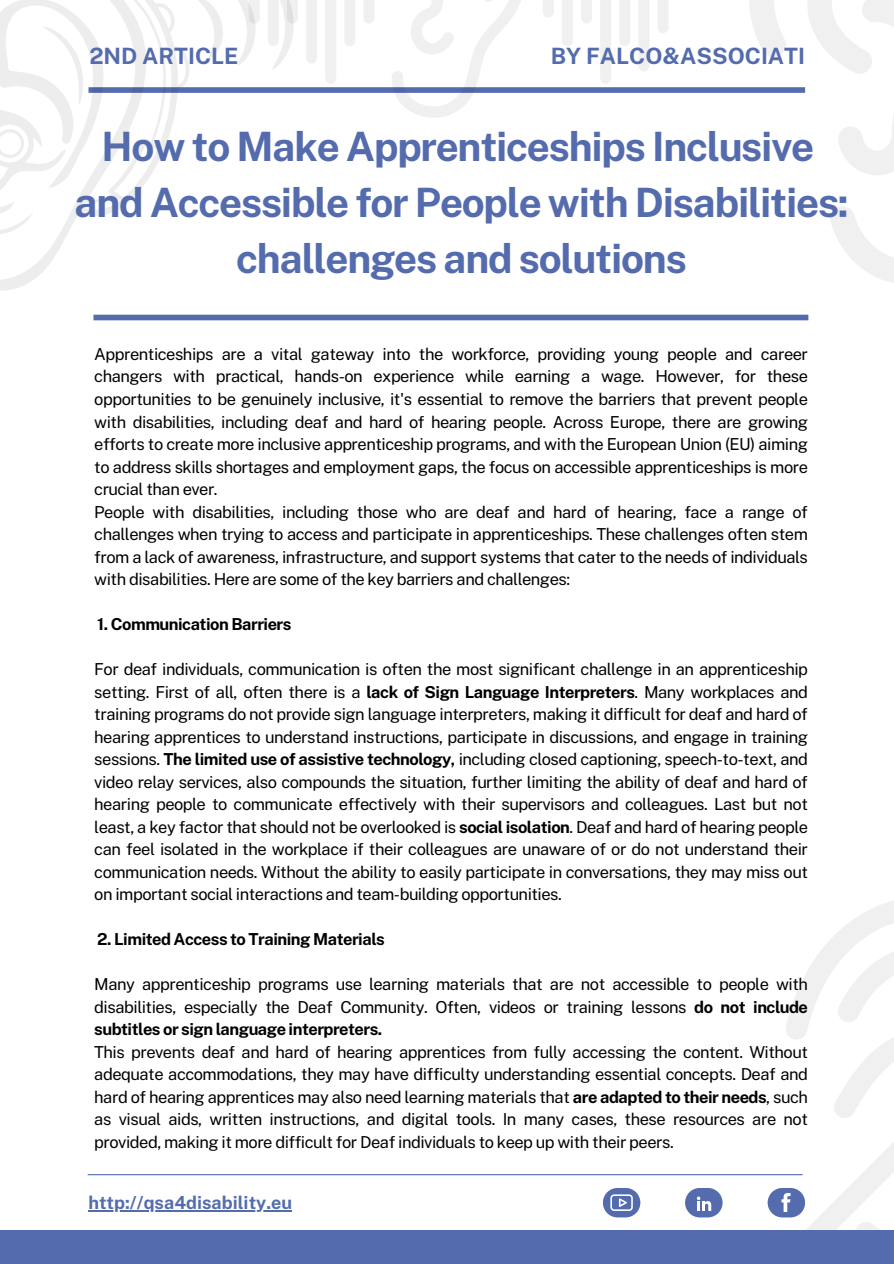
<style>
.page{position:relative;width:894px;height:1264px;background:#fff}
.page>*{position:absolute;margin:0;border:0;box-sizing:border-box;transform-origin:0 0}
.t1{font:700 40.5px/56.2px "Public Sans";letter-spacing:-.03em;color:#546cae;text-align:center}
.t2{font:700 22.5px "Public Sans";color:#546cae}
.t3{font:700 18px "Public Sans";color:#546cae}
.t4{font:16.5px/22.5px "Public Sans";letter-spacing:-.03em;color:#000;text-align:justify}
.t5{font:700 16.5px "Public Sans";letter-spacing:-.03em;color:#000}
.s1{font-weight:700}
</style>
<div class="page">
<div style="left:93px;top:315px;width:715px;height:5px;background:#546cae"></div>
<div style="left:88px;top:87px;width:716px;height:6px;background:#546cae"></div>
<hr style="left:88px;top:1174px;width:714px;height:1px;background:#546cae">
<svg style="left:198px;top:0;width:50px;height:65px"></svg>
<svg style="left:0;top:0;width:189px;height:291px"></svg>
<svg style="left:0;top:0;width:104px;height:234px"></svg>
<svg style="left:756px;top:901px;width:137px;height:329px"></svg>
<svg style="left:681px;top:0;width:212px;height:283px"></svg>
<svg style="left:771px;top:0;width:122px;height:189px"></svg>
<svg style="left:248px;top:0;width:420px;height:118px"></svg>
<div style="left:0;top:1230px;width:893px;height:33px;background:#546cae"></div>
<hr style="left:88px;top:1209px;width:204px;height:2px;background:#546cae">
<svg style="left:603px;top:1188px;width:37px;height:29px"></svg>
<svg style="left:685px;top:1188px;width:37px;height:29px"></svg>
<svg style="left:767px;top:1187px;width:37px;height:30px"></svg>
<p class="t2" style="left:89px;top:42px;width:151px">2ND ARTICLE</p>
<p class="t2" style="left:550px;top:42px;width:256px">BY FALCO&amp;ASSOCIATI</p>
<p class="t1" style="left:74px;top:118px;width:775px">How to Make Apprenticeships Inclusive and Accessible for People with Disabilities: challenges and solutions</p>
<h2 class="t4" style="left:94px;top:343px;width:715px">Apprenticeships are a vital gateway into the workforce, providing young people and career changers with practical, hands-on experience while earning a wage. However, for these opportunities to be genuinely inclusive, it's essential to remove the barriers that prevent people with disabilities, including deaf and hard of hearing people. Across Europe, there are growing efforts to create more inclusive apprenticeship programs, and with the European Union (EU) aiming to address skills shortages and employment gaps, the focus on accessible apprenticeships is more crucial than ever.</h2>
<h2 class="t4" style="left:94px;top:500px;width:715px">People with disabilities, including those who are deaf and hard of hearing, face a range of challenges when trying to access and participate in apprenticeships. These challenges often stem from a lack of awareness, infrastructure, and support systems that cater to the needs of individuals with disabilities. Here are some of the key barriers and challenges:</h2>
<h1 class="t5" style="left:97px;top:614px;width:196px">1. Communication Barriers</h1>
<p class="t4" style="left:94px;top:658px;width:715px">For deaf individuals, communication is often the most significant challenge in an apprenticeship setting. First of all, often there is a <span class="s1">lack of Sign Language Interpreters</span>. Many workplaces and training programs do not provide sign language interpreters, making it difficult for deaf and hard of hearing apprentices to understand instructions, participate in discussions, and engage in training sessions. <span class="s1">The limited use of assistive technology,</span> including closed captioning, speech-to-text, and video relay services, also compounds the situation, further limiting the ability of deaf and hard of hearing people to communicate effectively with their supervisors and colleagues. Last but not least, a key factor that should not be overlooked is <span class="s1">social isolation</span>. Deaf and hard of hearing people can feel isolated in the workplace if their colleagues are unaware of or do not understand their communication needs. Without the ability to easily participate in conversations, they may miss out on important social interactions and team-building opportunities.</p>
<p class="t5" style="left:97px;top:929px;width:289px">2. Limited Access to Training Materials</p>
<h3 class="t4" style="left:94px;top:973px;width:715px">Many apprenticeship programs use learning materials that are not accessible to people with disabilities, especially the Deaf Community. Often, videos or training lessons <span class="s1">do not include subtitles or sign language interpreters.</span></h3>
<p class="t4" style="left:94px;top:1040px;width:715px">This prevents deaf and hard of hearing apprentices from fully accessing the content. Without adequate accommodations, they may have difficulty understanding essential concepts. Deaf and hard of hearing apprentices may also need learning materials that <span class="s1">are adapted to their needs</span>, such as visual aids, written instructions, and digital tools. In many cases, these resources are not provided, making it more difficult for Deaf individuals to keep up with their peers.</p>
<h3 class="t3" style="left:88px;top:1191px;width:205px">http://qsa4disability.eu</h3>
</div>
